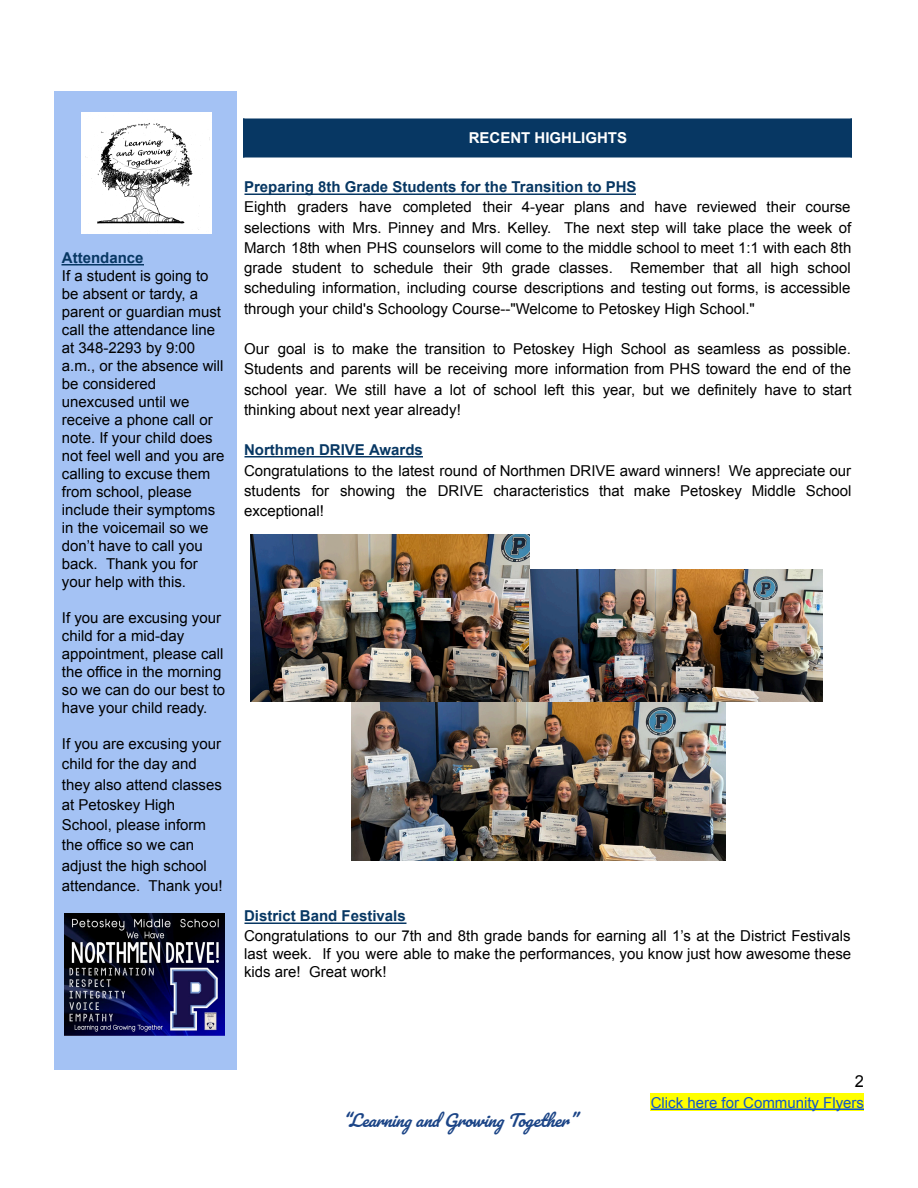
<style>
.page{position:relative;width:918px;height:1188px;background:#fff}
.page>*{position:absolute;margin:0;border:0;box-sizing:border-box;transform-origin:0 0}
.t1{font:italic 16.5px "Pacifico";color:#1c4587}
.t2{font:16.5px "Arial";color:#000}
.t3{font:15px/18px "Arial";color:#000;text-align:justify}
.t4{font:700 15px "Arial";color:#073763}
.t5{font:15px "Arial";color:#15c}
.t6{font:700 15px "Arial";color:#fff}
</style>
<div class="page">
<div style="left:54px;top:91px;width:182px;height:979px;background:#a4c2f4"></div>
<div style="left:244px;top:119px;width:608px;height:37px;background:#073763"></div>
<div style="left:651px;top:1094px;width:213px;height:18px;background:#ff0"></div>
<hr style="left:61px;top:264px;width:83px;height:1px;background:#073763">
<hr style="left:245px;top:194px;width:391px;height:1px;background:#073763">
<hr style="left:245px;top:456px;width:178px;height:2px;background:#073763">
<hr style="left:245px;top:923px;width:161px;height:1px;background:#073763">
<hr style="left:651px;top:1108px;width:213px;height:2px;background:#15c">
<hr style="left:243px;top:118px;width:2px;height:40px;background:#073763">
<hr style="left:851px;top:118px;width:1px;height:40px;background:#073763">
<hr style="left:243px;top:118px;width:609px;height:2px;background:#073763">
<hr style="left:243px;top:156px;width:609px;height:1px;background:#073763">
<img style="left:64px;top:914px;width:161px;height:121px">
<img style="left:81px;top:112px;width:131px;height:122px">
<img style="left:251px;top:534px;width:279px;height:168px">
<img style="left:530px;top:569px;width:292px;height:133px">
<img style="left:351px;top:702px;width:375px;height:159px">
<p class="t4" style="left:62px;top:249px;width:83px">Attendance</p>
<p class="t3" style="left:62px;top:267px;width:164px;text-align:left">If a student is going to be absent or tardy, a parent or guardian must call the attendance line at 348-2293 by 9:00 a.m., or the absence will be considered unexcused until we receive a phone call or note. If your child does not feel well and you are calling to excuse them from school, please include their symptoms in the voicemail so we don’t have to call you back. Thank you for your help with this.</p>
<p class="t3" style="left:62px;top:609px;width:165px;text-align:left">If you are excusing your child for a mid-day appointment, please call the office in the morning so we can do our best to have your child ready.</p>
<p class="t3" style="left:62px;top:734px;width:162px;line-height:20.2px;text-align:left">If you are excusing your child for the day and they also attend classes at Petoskey High<br>School, please inform the office so we can adjust the high school attendance. Thank you!</p>
<p class="t6" style="left:469px;top:129px;width:160px">RECENT HIGHLIGHTS</p>
<p class="t4" style="left:244px;top:179px;width:394px">Preparing 8th Grade Students for the Transition to PHS</p>
<p class="t3" style="left:244px;top:197px;width:609px;line-height:20.2px">Eighth graders have completed their 4-year plans and have reviewed their course selections with Mrs. Pinney and Mrs. Kelley. The next step will take place the week of March 18th when PHS counselors will come to the middle school to meet 1:1 with each 8th grade student to schedule their 9th grade classes. Remember that all high school scheduling information, including course descriptions and testing out forms, is accessible through your child's Schoology Course--"Welcome to Petoskey High School."</p>
<p class="t3" style="left:244px;top:339px;width:609px;line-height:20.2px">Our goal is to make the transition to Petoskey High School as seamless as possible.<br>Students and parents will be receiving more information from PHS toward the end of the school year. We still have a lot of school left this year, but we definitely have to start thinking about next year already!</p>
<p class="t4" style="left:244px;top:442px;width:180px">Northmen DRIVE Awards</p>
<p class="t3" style="left:244px;top:460px;width:609px;line-height:20.2px">Congratulations to the latest round of Northmen DRIVE award winners! We appreciate our students for showing the DRIVE characteristics that make Petoskey Middle School exceptional!</p>
<p class="t4" style="left:244px;top:908px;width:163px">District Band Festivals</p>
<p class="t3" style="left:244px;top:927px;width:609px">Congratulations to our 7th and 8th grade bands for earning all 1’s at the District Festivals last week. If you were able to make the performances, you know just how awesome these kids are! Great work!</p>
<p class="t1" style="left:342px;top:1112px;width:243px">“Learning and Growing Together ”</p>
<p class="t2" style="left:855px;top:1072px;width:11px">2</p>
<p class="t5" style="left:651px;top:1094px;width:215px">Click here for Community Flyers</p>
</div>
